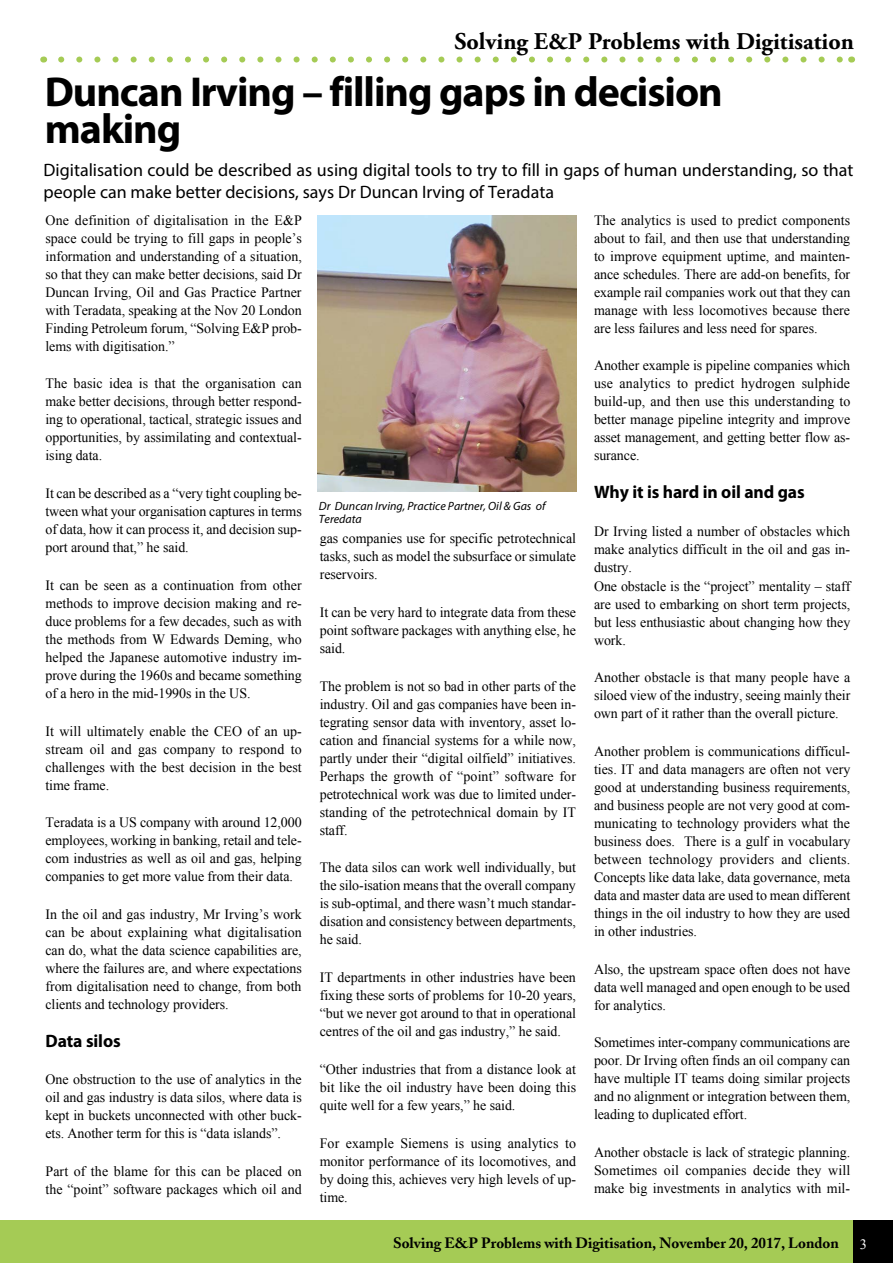
<style>
.page{position:relative;width:893px;height:1263px;background:#fff}
.page>*{position:absolute;margin:0;border:0;box-sizing:border-box;transform-origin:0 0}
.t1{font:700 42px/37.5px "Myriad Pro";letter-spacing:-.025em;color:#000}
.t2{font:700 24px "Adobe Garamond Pro";color:#000}
.t3{font:18px/21.6px "Myriad Pro";color:#000}
.t4{font:700 18px "Myriad Pro";letter-spacing:-.005em;color:#000}
.t5{font:700 15px "Adobe Caslon";color:#000}
.t6{font:14.25px/18px "Times New Roman";letter-spacing:-.005em;color:#000;text-align:justify}
.t7{font:14.25px "Times New Roman";color:#fff}
.t8{font:italic 12px/13.5px "Myriad Pro";color:#000}
</style>
<div class="page">
<div style="left:1px;top:1220px;width:892px;height:43px;background:#a5cb55"></div>
<div style="left:853px;top:1220px;width:40px;height:43px;background:#000"></div>
<hr style="left:0;top:1220px;width:1px;height:43px;background:#a5cb55">
<svg style="left:61px;top:57px;width:781px;height:6px"></svg>
<img style="left:318px;top:216px;width:258px;height:275px">
<h2 class="t2" style="left:454px;top:27px;width:401px">Solving E&amp;P Problems with Digitisation</h2>
<h1 class="t1" style="left:45px;top:73px;width:679px">Duncan Irving – filling gaps in decision making</h1>
<p class="t3" style="left:44px;top:159px;width:811px">Digitalisation could be described as using digital tools to try to fill in gaps of human understanding, so that people can make better decisions, says Dr Duncan Irving of Teradata</p>
<p class="t6" style="left:45px;top:211px;width:258px">One definition of digitalisation in the E&amp;P space could be trying to fill gaps in people’s information and understanding of a situation, so that they can make better decisions, said Dr Duncan Irving, Oil and Gas Practice Partner with Teradata, speaking at the Nov 20 London Finding Petroleum forum, “Solving E&amp;P prob&shy;lems with digitisation.”</p>
<p class="t6" style="left:45px;top:374px;width:258px">The basic idea is that the organisation can make better decisions, through better respond&shy;ing to operational, tactical, strategic issues and opportunities, by assimilating and contextual&shy;ising data.</p>
<p class="t6" style="left:45px;top:484px;width:258px">It can be described as a “very tight coupling be&shy;tween what your organisation captures in terms of data, how it can process it, and decision sup&shy;port around that,” he said.</p>
<p class="t6" style="left:45px;top:576px;width:258px">It can be seen as a continuation from other methods to improve decision making and re&shy;duce problems for a few decades, such as with the methods from W Edwards Deming, who helped the Japanese automotive industry im&shy;prove during the 1960s and became something of a hero in the mid-1990s in the US.</p>
<p class="t6" style="left:45px;top:721px;width:258px">It will ultimately enable the CEO of an up&shy;stream oil and gas company to respond to challenges with the best decision in the best time frame.</p>
<p class="t6" style="left:45px;top:813px;width:258px">Teradata is a US company with around 12,000 employees, working in banking, retail and tele&shy;com industries as well as oil and gas, helping companies to get more value from their data.</p>
<p class="t6" style="left:45px;top:905px;width:258px">In the oil and gas industry, Mr Irving’s work can be about explaining what digitalisation can do, what the data science capabilities are, where the failures are, and where expectations from digitalisation need to change, from both clients and technology providers.</p>
<p class="t4" style="left:45px;top:1030px;width:77px">Data silos</p>
<p class="t6" style="left:45px;top:1070px;width:258px">One obstruction to the use of analytics in the oil and gas industry is data silos, where data is kept in buckets unconnected with other buck&shy;ets. Another term for this is “data islands”.</p>
<p class="t6" style="left:45px;top:1162px;width:258px">Part of the blame for this can be placed on the “point” software packages which oil and</p>
<p class="t6" style="left:594px;top:211px;width:258px">The analytics is used to predict components about to fail, and then use that understanding to improve equipment uptime, and mainten&shy;ance schedules. There are add-on benefits, for example rail companies work out that they can manage with less locomotives because there are less failures and less need for spares.</p>
<p class="t6" style="left:594px;top:356px;width:258px">Another example is pipeline companies which use analytics to predict hydrogen sulphide build-up, and then use this understanding to better manage pipeline integrity and improve asset management, and getting better flow as&shy;surance.</p>
<p class="t4" style="left:594px;top:482px;width:212px">Why it is hard in oil and gas</p>
<p class="t6" style="left:594px;top:522px;width:258px;text-align:left">Dr Irving listed a number of obstacles which make analytics difficult in the oil and gas in&shy;dustry.<br>One obstacle is the “project” mentality – staff are used to embarking on short term projects, but less enthusiastic about changing how they work.</p>
<p class="t6" style="left:594px;top:668px;width:258px">Another obstacle is that many people have a siloed view of the industry, seeing mainly their own part of it rather than the overall picture.</p>
<p class="t6" style="left:594px;top:742px;width:258px">Another problem is communications difficul&shy;ties. IT and data managers are often not very good at understanding business requirements, and business people are not very good at com&shy;municating to technology providers what the business does. There is a gulf in vocabulary between technology providers and clients.<br>Concepts like data lake, data governance, meta data and master data are used to mean different things in the oil industry to how they are used in other industries.</p>
<p class="t6" style="left:594px;top:960px;width:258px">Also, the upstream space often does not have data well managed and open enough to be used for analytics.</p>
<p class="t6" style="left:594px;top:1033px;width:258px">Sometimes inter-company communications are poor. Dr Irving often finds an oil company can have multiple IT teams doing similar projects and no alignment or integration between them, leading to duplicated effort.</p>
<p class="t6" style="left:594px;top:1143px;width:258px">Another obstacle is lack of strategic planning.<br>Sometimes oil companies decide they will make big investments in analytics with mil-</p>
<p class="t8" style="left:319px;top:499px;width:228px">Dr Duncan Irving, Practice Partner, Oil &amp; Gas of<br>Teredata</p>
<p class="t6" style="left:320px;top:529px;width:258px">gas companies use for specific petrotechnical tasks, such as model the subsurface or simulate reservoirs.</p>
<p class="t6" style="left:320px;top:603px;width:258px">It can be very hard to integrate data from these point software packages with anything else, he said.</p>
<p class="t6" style="left:320px;top:677px;width:258px">The problem is not so bad in other parts of the industry. Oil and gas companies have been in&shy;tegrating sensor data with inventory, asset lo&shy;cation and financial systems for a while now, partly under their “digital oilfield” initiatives.<br>Perhaps the growth of “point” software for petrotechnical work was due to limited under&shy;standing of the petrotechnical domain by IT staff.</p>
<p class="t6" style="left:320px;top:858px;width:258px">The data silos can work well individually, but the silo-isation means that the overall company is sub-optimal, and there wasn’t much standar&shy;disation and consistency between departments, he said.</p>
<p class="t6" style="left:320px;top:968px;width:258px">IT departments in other industries have been fixing these sorts of problems for 10-20 years, “but we never got around to that in operational centres of the oil and gas industry,” he said.</p>
<p class="t6" style="left:320px;top:1060px;width:258px">“Other industries that from a distance look at bit like the oil industry have been doing this quite well for a few years,” he said.</p>
<p class="t6" style="left:320px;top:1133px;width:258px">For example Siemens is using analytics to monitor performance of its locomotives, and by doing this, achieves very high levels of up&shy;time.</p>
<p class="t5" style="left:393px;top:1234px;width:447px">Solving E&amp;P Problems with Digitisation, November 20, 2017, London</p>
<p class="t7" style="left:860px;top:1235px;width:9px">3</p>
</div>
